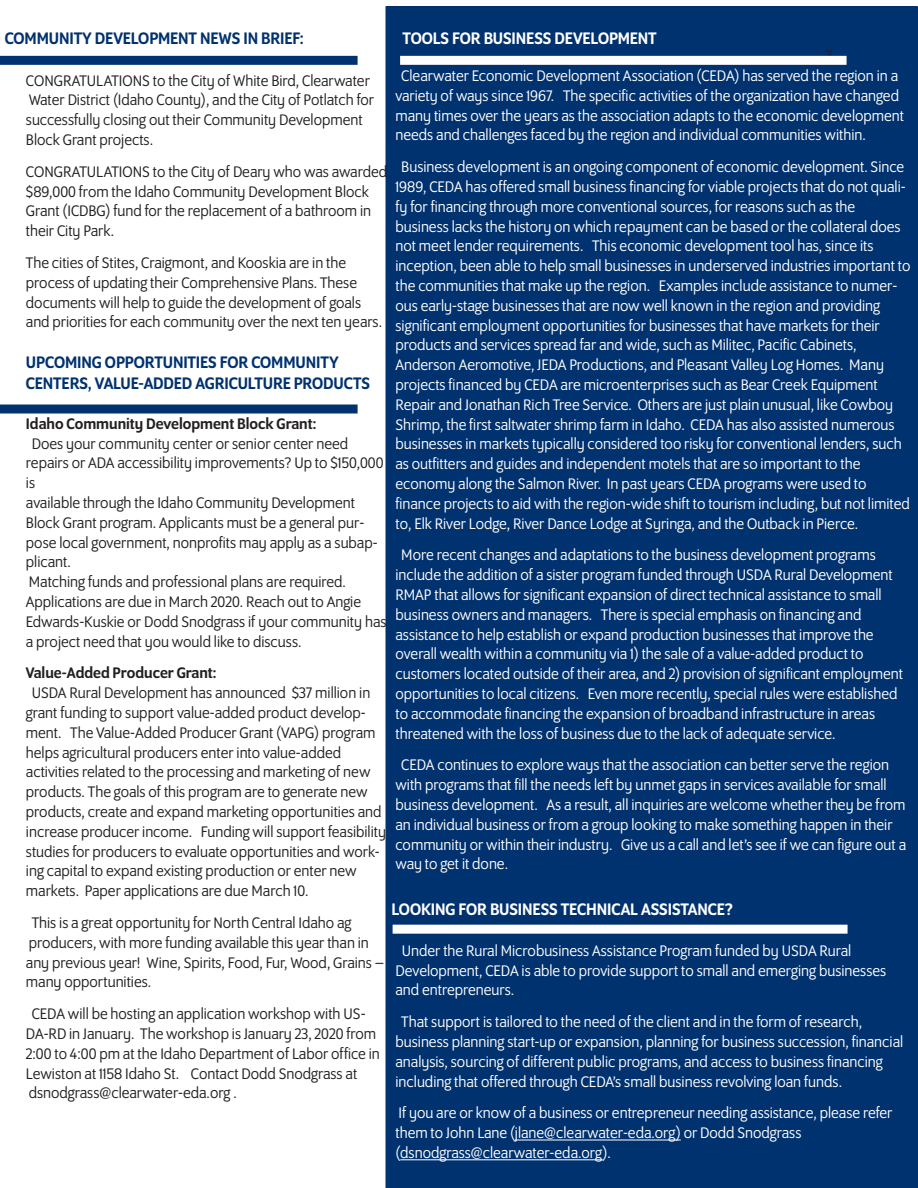
<style>
.page{position:relative;width:918px;height:1188px;background:#fff}
.page>*{position:absolute;margin:0;border:0;box-sizing:border-box;transform-origin:0 0}
.Box2_BodyText_Black{font:500 18px "Program OT";letter-spacing:-.005em;color:#00326f}
.Box2_BodyText_Black-2{font:500 18px "Program OT";letter-spacing:-.005em;color:#fff}
.t1{font:16.5px/19.8px "Program OT";color:#fff}
.t2{font:16.5px/19.8px "Program OT";color:#231f20}
.t3{font:500 16.5px "Program OT";color:#231f20}
.t4{font:13.5px "Montserrat";color:#231f20}
</style>
<div class="page">
<div style="left:386px;top:6px;width:532px;height:1182px;background:#00326f"></div>
<div style="left:393px;top:925px;width:455px;height:9px;background:#fff"></div>
<div style="left:400px;top:56px;width:447px;height:9px;background:#fff"></div>
<div style="left:0;top:56px;width:358px;height:9px;background:#00326f"></div>
<div style="left:0;top:405px;width:358px;height:9px;background:#00326f"></div>
<p class="Box2_BodyText_Black" style="left:5px;top:28px;width:301px">COMMUNITY DEVELOPMENT NEWS IN BRIEF:</p>
<p class="t2" style="left:26px;top:70px;width:345px">CONGRATULATIONS to the City of White Bird, Clearwater</p>
<p class="t2" style="left:26px;top:90px;width:350px">Water District (Idaho County), and the City of Potlatch for successfully closing out their Community Development<br>Block Grant projects.</p>
<p class="t2" style="left:26px;top:161px;width:363px">CONGRATULATIONS to the City of Deary who was awarded $89,000 from the Idaho Community Development Block Grant (ICDBG) fund for the replacement of a bathroom in their City Park.</p>
<p class="t2" style="left:26px;top:253px;width:358px">The cities of Stites, Craigmont, and Kooskia are in the process of updating their Comprehensive Plans. These documents will help to guide the development of goals and priorities for each community over the next ten years.</p>
<p class="Box2_BodyText_Black" style="left:26px;top:352px;width:314px">UPCOMING OPPORTUNITIES FOR COMMUNITY</p>
<p class="Box2_BodyText_Black" style="left:26px;top:373px;width:346px">CENTERS, VALUE-ADDED AGRICULTURE PRODUCTS</p>
<p class="t3" style="left:26px;top:414px;width:292px">Idaho Community Development Block Grant:</p>
<p class="t2" style="left:32px;top:433px;width:318px">Does your community center or senior center need</p>
<p class="t2" style="left:26px;top:453px;width:359px">repairs or ADA accessibility improvements? Up to $150,000 is</p>
<p class="t2" style="left:26px;top:493px;width:353px">available through the Idaho Community Development Block Grant program. Applicants must be a general pur&shy;pose local government, nonprofits may apply as a subap&shy;plicant.</p>
<p class="t2" style="left:29px;top:572px;width:319px">Matching funds and professional plans are required.</p>
<p class="t2" style="left:26px;top:592px;width:362px">Applications are due in March 2020. Reach out to Angie<br>Edwards-Kuskie or Dodd Snodgrass if your community has a project need that you would like to discuss.</p>
<p class="t3" style="left:26px;top:664px;width:192px">Value-Added Producer Grant:</p>
<p class="t2" style="left:26px;top:683px;width:362px;text-indent:6px">USDA Rural Development has announced $37 million in grant funding to support value-added product develop&shy;ment. The Value-Added Producer Grant (VAPG) program helps agricultural producers enter into value-added activities related to the processing and marketing of new products. The goals of this program are to generate new products, create and expand marketing opportunities and increase producer income. Funding will support feasibility studies for producers to evaluate opportunities and work&shy;ing capital to expand existing production or enter new markets. Paper applications are due March 10.</p>
<p class="t2" style="left:32px;top:913px;width:321px">This is a great opportunity for North Central Idaho ag</p>
<p class="t2" style="left:26px;top:932px;width:360px">producers, with more funding available this year than in any previous year! Wine, Spirits, Food, Fur, Wood, Grains – many opportunities.</p>
<p class="t2" style="left:26px;top:1004px;width:355px;text-indent:6px">CEDA will be hosting an application workshop with US-DA-RD in January. The workshop is January 23, 2020 from 2:00 to 4:00 pm at the Idaho Department of Labor office in Lewiston at 1158 Idaho St. Contact Dodd Snodgrass at</p>
<p class="t2" style="left:29px;top:1083px;width:210px">dsnodgrass@clearwater-eda.org .</p>
<p class="Box2_BodyText_Black-2" style="left:403px;top:28px;width:256px">TOOLS FOR BUSINESS DEVELOPMENT</p>
<p class="t4" style="left:825px;top:46px;width:9px">3</p>
<p class="t1" style="left:396px;top:66px;width:510px;text-indent:6px">Clearwater Economic Development Association (CEDA) has served the region in a variety of ways since 1967. The specific activities of the organization have changed many times over the years as the association adapts to the economic development needs and challenges faced by the region and individual communities within.</p>
<p class="t1" style="left:396px;top:157px;width:512px;text-align:justify;text-indent:6px">Business development is an ongoing component of economic development. Since 1989, CEDA has offered small business financing for viable projects that do not quali&shy;fy for financing through more conventional sources, for reasons such as the</p>
<p class="t1" style="left:396px;top:216px;width:507px">business lacks the history on which repayment can be based or the collateral does not meet lender requirements. This economic development tool has, since its</p>
<p class="t1" style="left:396px;top:256px;width:516px">inception, been able to help small businesses in underserved industries important to the communities that make up the region. Examples include assistance to numer&shy;ous early-stage businesses that are now well known in the region and providing significant employment opportunities for businesses that have markets for their products and services spread far and wide, such as Militec, Pacific Cabinets,</p>
<p class="t1" style="left:396px;top:355px;width:508px">Anderson Aeromotive, JEDA Productions, and Pleasant Valley Log Homes. Many projects financed by CEDA are microenterprises such as Bear Creek Equipment Repair and Jonathan Rich Tree Service. Others are just plain unusual, like Cowboy Shrimp, the first saltwater shrimp farm in Idaho. CEDA has also assisted numerous businesses in markets typically considered too risky for conventional lenders, such as outfitters and guides and independent motels that are so important to the</p>
<p class="t1" style="left:396px;top:474px;width:516px">economy along the Salmon River. In past years CEDA programs were used to finance projects to aid with the region-wide shift to tourism including, but not limited to, Elk River Lodge, River Dance Lodge at Syringa, and the Outback in Pierce.</p>
<p class="t1" style="left:396px;top:545px;width:499px;text-indent:6px">More recent changes and adaptations to the business development programs include the addition of a sister program funded through USDA Rural Development RMAP that allows for significant expansion of direct technical assistance to small business owners and managers. There is special emphasis on financing and</p>
<p class="t1" style="left:396px;top:624px;width:480px">assistance to help establish or expand production businesses that improve the</p>
<p class="t1" style="left:396px;top:644px;width:509px">overall wealth within a community via 1) the sale of a value-added product to customers located outside of their area, and 2) provision of significant employment opportunities to local citizens. Even more recently, special rules were established to accommodate financing the expansion of broadband infrastructure in areas threatened with the loss of business due to the lack of adequate service.</p>
<p class="t1" style="left:396px;top:755px;width:512px;text-indent:6px">CEDA continues to explore ways that the association can better serve the region with programs that fill the needs left by unmet gaps in services available for small business development. As a result, all inquiries are welcome whether they be from an individual business or from a group looking to make something happen in their community or within their industry. Give us a call and let’s see if we can figure out a way to get it done.</p>
<p class="Box2_BodyText_Black-2" style="left:392px;top:899px;width:343px">LOOKING FOR BUSINESS TECHNICAL ASSISTANCE?</p>
<p class="t1" style="left:402px;top:941px;width:451px">Under the Rural Microbusiness Assistance Program funded by USDA Rural</p>
<p class="t1" style="left:396px;top:960px;width:492px">Development, CEDA is able to provide support to small and emerging businesses and entrepreneurs.</p>
<p class="t1" style="left:396px;top:1012px;width:509px;text-indent:6px">That support is tailored to the need of the client and in the form of research, business planning start-up or expansion, planning for business succession, financial analysis, sourcing of different public programs, and access to business financing including that offered through CEDA’s small business revolving loan funds.</p>
<p class="t1" style="left:396px;top:1103px;width:498px">If you are or know of a business or entrepreneur needing assistance, please refer them to John Lane (jlane@clearwater-eda.org) or Dodd Snodgrass</p>
<p class="t1" style="left:396px;top:1143px;width:217px">(dsnodgrass@clearwater-eda.org).</p>
</div>
